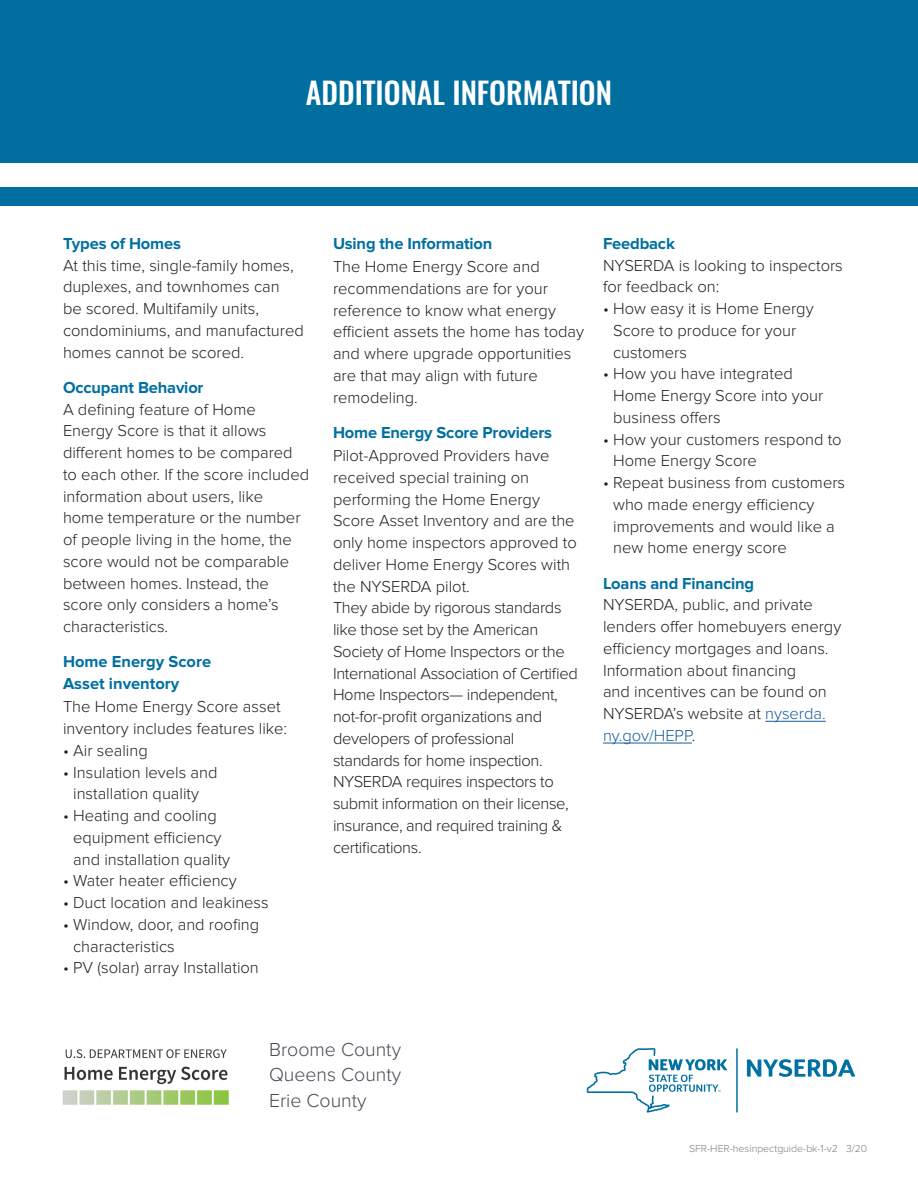
<style>
.page{position:relative;width:918px;height:1188px;background:#fff}
.page>*{position:absolute;margin:0;border:0;box-sizing:border-box;transform-origin:0 0}
.t1{font:500 30px "Oswald";color:#fff}
.t2{font:300 19.5px "Proxima Nova";color:#464b54}
.Body_Text{font:300 16.5px/21.8px "Proxima Nova";color:#231f20}
.FAQ_Bullet{font:300 16.5px/21.8px "Proxima Nova";color:#231f20}
.Body_Text-2{font:300 16.5px/21.8px "Proxima Nova";letter-spacing:-.02em;color:#231f20}
.FAQ_2{font:700 16.5px "Proxima Nova";letter-spacing:-.01em;color:#006fa0}
.Body_Text-3{font:700 16.5px/21.8px "Proxima Nova";color:#006fa0}
.t3{font:300 10.5px "Proxima Nova";color:#787d83}
.s1{font-weight:700;color:#006fa0}
.s2{color:#175d9e}
</style>
<div class="page">
<img style="left:62px;top:1049px;width:167px;height:56px">
<svg style="left:747px;top:1059px;width:108px;height:18px"></svg>
<hr style="left:736px;top:1048px;width:2px;height:65px;background:#0071a2">
<svg style="left:587px;top:1048px;width:140px;height:65px"></svg>
<div style="left:0;top:0;width:918px;height:205px;background:#006fa0"></div>
<div style="left:0;top:164px;width:918px;height:23px;background:#fff"></div>
<hr style="left:765px;top:721px;width:61px;height:1px;background:#175d9e">
<hr style="left:603px;top:743px;width:89px;height:1px;background:#175d9e">
<p class="t1" style="left:306px;top:72px;width:308px">ADDITIONAL INFORMATION</p>
<p class="FAQ_2" style="left:63px;top:234px;width:119px">Types of Homes</p>
<p class="Body_Text" style="left:63px;top:254px;width:242px">At this time, single-family homes, duplexes, and townhomes can<br>be scored. Multifamily units, condominiums, and manufactured homes cannot be scored.</p>
<p class="FAQ_2" style="left:63px;top:378px;width:142px">Occupant Behavior</p>
<p class="Body_Text" style="left:63px;top:398px;width:248px">A defining feature of Home<br>Energy Score is that it allows different homes to be compared to each other. If the score included information about users, like<br>home temperature or the number of people living in the home, the score would not be comparable between homes. Instead, the score only considers a home’s characteristics.</p>
<p class="Body_Text-3" style="left:63px;top:651px;width:150px">Home Energy Score<br>Asset inventory</p>
<p class="Body_Text" style="left:63px;top:696px;width:226px">The Home Energy Score asset inventory includes features like:</p>
<p class="FAQ_Bullet" style="left:63px;top:740px;width:86px">• Air sealing</p>
<p class="FAQ_Bullet" style="left:63px;top:761px;width:156px;text-align:center">• Insulation levels and installation quality</p>
<p class="FAQ_Bullet" style="left:73px;top:805px;width:159px;text-indent:-10px">• Heating and cooling equipment efficiency and installation quality</p>
<p class="FAQ_Bullet" style="left:63px;top:870px;width:175px">• Water heater efficiency</p>
<p class="FAQ_Bullet" style="left:63px;top:892px;width:207px">• Duct location and leakiness</p>
<p class="FAQ_Bullet" style="left:73px;top:914px;width:188px;text-indent:-10px">• Window, door, and roofing characteristics</p>
<p class="FAQ_Bullet" style="left:63px;top:957px;width:197px">• PV (solar) array Installation</p>
<p class="FAQ_2" style="left:333px;top:234px;width:161px">Using the Information</p>
<p class="Body_Text" style="left:333px;top:256px;width:253px">The Home Energy Score and recommendations are for your reference to know what energy efficient assets the home has today and where upgrade opportunities are that may align with future remodeling.</p>
<p class="Body_Text-3" style="left:333px;top:422px;width:221px">Home Energy Score Providers</p>
<p class="Body_Text" style="left:333px;top:445px;width:245px">Pilot-Approved Providers have received special training on performing the Home Energy<br>Score Asset Inventory and are the only home inspectors approved to deliver Home Energy Scores with the NYSERDA pilot.</p>
<p class="Body_Text-2" style="left:333px;top:597px;width:246px">They abide by rigorous standards like those set by the American<br>Society of Home Inspectors or the<br>International Association of Certified<br>Home Inspectors— independent, not-for-profit organizations and developers of professional standards for home inspection.<br>NYSERDA requires inspectors to submit information on their license, insurance, and required training &amp; certifications.</p>
<p class="FAQ_2" style="left:603px;top:234px;width:73px">Feedback</p>
<p class="Body_Text" style="left:603px;top:254px;width:241px">NYSERDA is looking to inspectors for feedback on:</p>
<p class="FAQ_Bullet" style="left:613px;top:298px;width:202px;text-indent:-10px">• How easy it is Home Energy<br>Score to produce for your customers</p>
<p class="FAQ_Bullet" style="left:613px;top:363px;width:212px;text-indent:-10px">• How you have integrated<br>Home Energy Score into your business offers</p>
<p class="FAQ_Bullet" style="left:613px;top:428px;width:230px;text-indent:-10px">• How your customers respond to<br>Home Energy Score</p>
<p class="FAQ_Bullet" style="left:613px;top:472px;width:233px;text-indent:-10px">• Repeat business from customers who made energy efficiency improvements and would like a new home energy score</p>
<p class="FAQ_Bullet" style="left:603px;top:572px;width:240px"><span class="s1">Loans and Financing<br></span>NYSERDA, public, and private lenders offer homebuyers energy efficiency mortgages and loans.<br>Information about financing<br>and incentives can be found on<br>NYSERDA’s website at <span class="s2">nyserda. ny.gov/HEPP</span>.</p>
<p class="t2" style="left:269px;top:1038px;width:133px">Broome County</p>
<p class="t2" style="left:269px;top:1063px;width:134px">Queens County</p>
<p class="t2" style="left:269px;top:1089px;width:99px">Erie County</p>
<p class="t3" style="left:689px;top:1143px;width:180px">SFR-HER-hesinpectguide-bk-1-v2 3/20</p>
</div>
